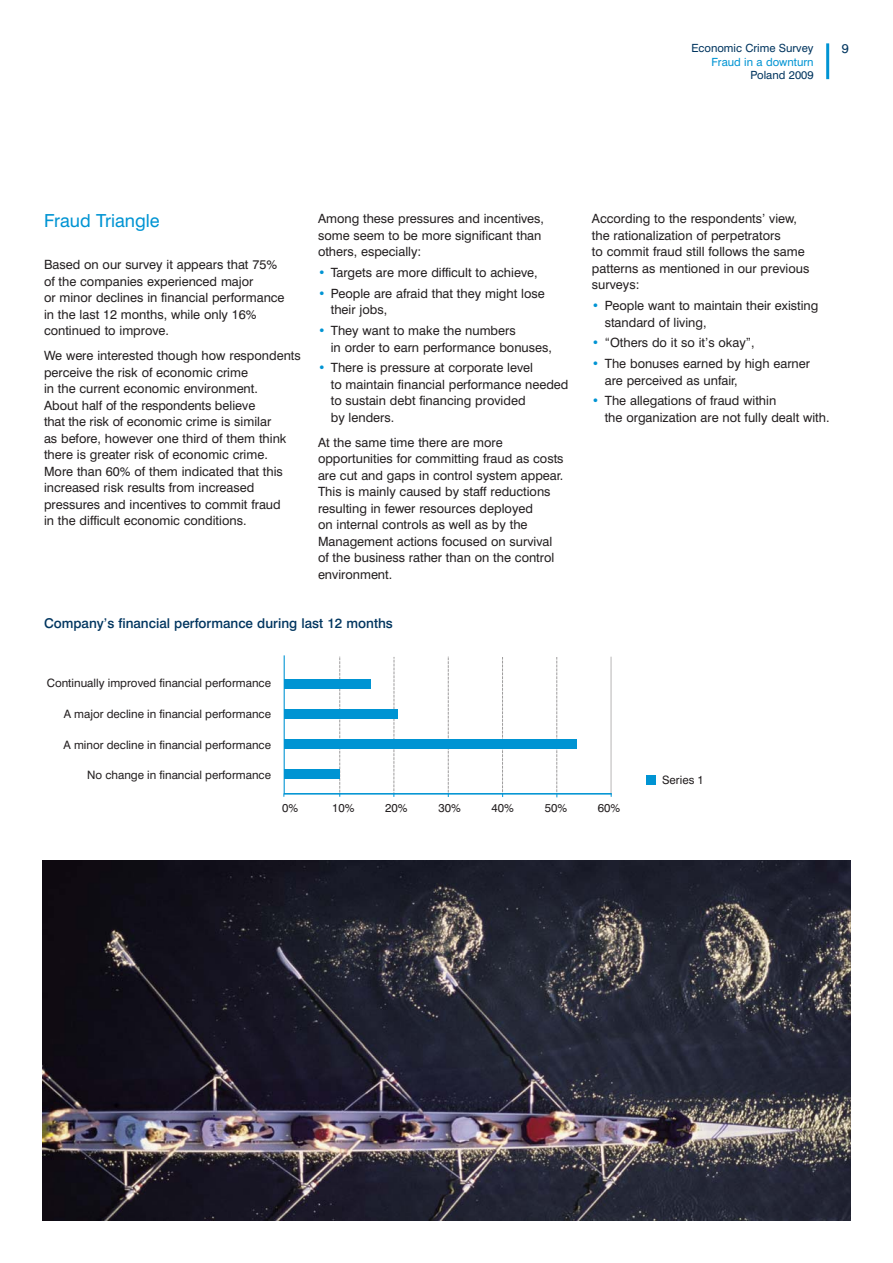
<style>
.page{position:relative;width:893px;height:1263px;background:#fff}
.page>*{position:absolute;margin:0;border:0;box-sizing:border-box;transform-origin:0 0}
.t1{font:18px "Swiss 721 PL";color:#0094d3}
.t2{font:500 13.5px "Swiss 721 PL";color:#00355f}
.t3{font:12.75px/16.5px "Swiss 721 PL";color:#231f20}
.t4{font:12.75px "Swiss 721 PL";color:#00355f}
.t5{font:11.55px "Swis 721 EU";color:#231f20}
.t6{font:11.25px "Swiss 721 PL";color:#00355f}
.t7{font:11.25px "Swiss 721 PL";color:#0094d3}
.s1{color:#0094d3}
</style>
<div class="page">
<hr style="left:826px;top:43px;width:3px;height:36px;background:#0094d3">
<svg style="left:283px;top:655px;width:329px;height:142px"></svg>
<div style="left:647px;top:776px;width:9px;height:9px;background:#0094d3"></div>
<img style="left:43px;top:860px;width:807px;height:360px">
<p class="t6" style="left:691px;top:44px;width:124px">Economic Crime Survey</p>
<p class="t7" style="left:712px;top:58px;width:103px">Fraud in a downturn</p>
<p class="t6" style="left:750px;top:71px;width:65px">Poland 2009</p>
<p class="t4" style="left:842px;top:44px;width:8px">9</p>
<h1 class="t1" style="left:44px;top:214px;width:117px">Fraud Triangle</h1>
<p class="t3" style="left:44px;top:258px;width:242px">Based on our survey it appears that 75% of the companies experienced major<br>or minor declines in financial performance in the last 12 months, while only 16% continued to improve.</p>
<p class="t3" style="left:44px;top:349px;width:258px">We were interested though how respondents perceive the risk of economic crime<br>in the current economic environment.<br>About half of the respondents believe<br>that the risk of economic crime is similar<br>as before, however one third of them think there is greater risk of economic crime.<br>More than 60% of them indicated that this increased risk results from increased pressures and incentives to commit fraud<br>in the difficult economic conditions.</p>
<p class="t3" style="left:318px;top:212px;width:228px">Among these pressures and incentives, some seem to be more significant than others, especially:</p>
<p class="t3" style="left:318px;top:266px;width:221px"><span class="s1">•</span> Targets are more difficult to achieve,</p>
<p class="t3" style="left:331px;top:286px;width:215px;text-indent:-13px"><span class="s1">•</span> People are afraid that they might lose their jobs,</p>
<p class="t3" style="left:331px;top:324px;width:223px;text-indent:-13px"><span class="s1">•</span> They want to make the numbers<br>in order to earn performance bonuses,</p>
<p class="t3" style="left:331px;top:361px;width:239px;text-indent:-13px"><span class="s1">•</span> There is pressure at corporate level<br>to maintain financial performance needed to sustain debt financing provided<br>by lenders.</p>
<p class="t3" style="left:318px;top:435px;width:247px">At the same time there are more opportunities for committing fraud as costs are cut and gaps in control system appear.<br>This is mainly caused by staff reductions resulting in fewer resources deployed<br>on internal controls as well as by the Management actions focused on survival of the business rather than on the control environment.</p>
<p class="t2" style="left:44px;top:618px;width:350px">Company’s financial performance during last 12 months</p>
<p class="t5" style="left:47px;top:679px;width:226px">Continually improved financial performance</p>
<p class="t5" style="left:64px;top:709px;width:209px">A major decline in financial performance</p>
<p class="t5" style="left:64px;top:740px;width:209px">A minor decline in financial performance</p>
<p class="t5" style="left:87px;top:771px;width:185px">No change in financial performance</p>
<p class="t3" style="left:592px;top:212px;width:219px">According to the respondents’ view, the rationalization of perpetrators<br>to commit fraud still follows the same patterns as mentioned in our previous surveys:</p>
<p class="t3" style="left:605px;top:299px;width:215px;text-indent:-13px"><span class="s1">•</span> People want to maintain their existing standard of living,</p>
<p class="t3" style="left:592px;top:336px;width:164px"><span class="s1">•</span> “Others do it so it’s okay”,</p>
<p class="t3" style="left:605px;top:357px;width:207px;text-indent:-13px"><span class="s1">•</span> The bonuses earned by high earner are perceived as unfair,</p>
<p class="t3" style="left:605px;top:394px;width:226px;text-indent:-13px"><span class="s1">•</span> The allegations of fraud within<br>the organization are not fully dealt with.</p>
<p class="t5" style="left:662px;top:776px;width:43px">Series 1</p>
<p class="t5" style="left:282px;top:804px;width:18px">0%</p>
<p class="t5" style="left:332px;top:804px;width:24px">10%</p>
<p class="t5" style="left:385px;top:804px;width:24px">20%</p>
<p class="t5" style="left:438px;top:804px;width:24px">30%</p>
<p class="t5" style="left:492px;top:804px;width:24px">40%</p>
<p class="t5" style="left:545px;top:804px;width:24px">50%</p>
<p class="t5" style="left:598px;top:804px;width:24px">60%</p>
</div>
